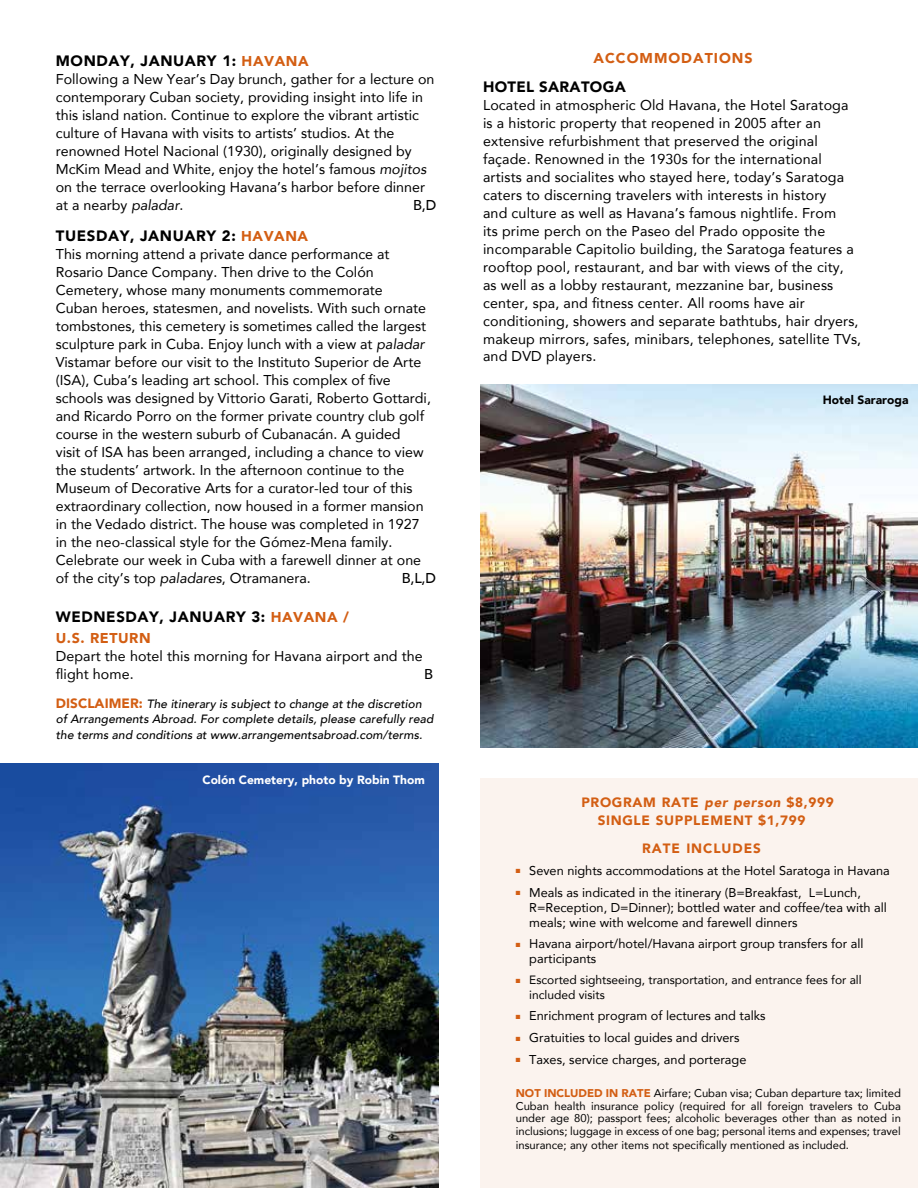
<style>
.page{position:relative;width:918px;height:1188px;background:#fff}
.page>*{position:absolute;margin:0;border:0;box-sizing:border-box;transform-origin:0 0}
.t1{font:900 15px "Avenir";letter-spacing:.04em;color:#000}
.t2{font:900 15px "Avenir";letter-spacing:.02em;color:#000}
.t3{font:14.25px/18px "Avenir";color:#000}
.t4{font:900 14.25px "Avenir";letter-spacing:.07em;color:#d35e13}
.t5{font:500 14.25px "Avenir";color:#000}
.t6{font:900 13.5px/18px "Avenir";letter-spacing:.05em;color:#d35e13}
.t7{font:900 13.5px "Avenir";letter-spacing:.07em;color:#d35e13}
.t8{font:12.75px/15px "Avenir";color:#000}
.t9{font:italic 500 12px/15px "Avenir";letter-spacing:.005em;color:#000}
.t10{font:12px/14.2px "Avenir";color:#000}
.t11{font:900 12px "Avenir";color:#fff}
.t12{font:900 12px "Avenir";color:#000}
.t13{font:11.25px/12.9px "Avenir";color:#000;text-align:justify}
.s1{font-size:14.25px;color:#d35e13}
.s2{font-style:italic}
.s3{font-weight:900;font-style:normal;font-size:13.5px;color:#d35e13}
.s4{color:#d35e13}
.s5{font-weight:900;color:#d35e13}
</style>
<div class="page">
<div style="left:481px;top:778px;width:437px;height:410px;background:#fbf2ec"></div>
<img style="left:0;top:764px;width:438px;height:424px">
<img style="left:481px;top:384px;width:437px;height:363px">
<p class="t1" style="left:56px;top:48px;width:254px">MONDAY, JANUARY 1: <span class="s1">HAVANA</span></p>
<p class="t3" style="left:56px;top:69px;width:380px">Following a New Year’s Day brunch, gather for a lecture on contemporary Cuban society, providing insight into life in this island nation. Continue to explore the vibrant artistic culture of Havana with visits to artists’ studios. At the renowned Hotel Nacional (1930), originally designed by McKim Mead and White, enjoy the hotel’s famous <span class="s2">mojitos </span>on the terrace overlooking Havana’s harbor before dinner at a nearby <span class="s2">paladar</span>.</p>
<p class="t5" style="left:413px;top:192px;width:25px">B,D</p>
<p class="t1" style="left:56px;top:223px;width:254px">TUESDAY, JANUARY 2: <span class="s1">HAVANA</span></p>
<p class="t3" style="left:56px;top:245px;width:377px">This morning attend a private dance performance at Rosario Dance Company. Then drive to the Colón Cemetery, whose many monuments commemorate<br>Cuban heroes, statesmen, and novelists. With such ornate tombstones, this cemetery is sometimes called the largest sculpture park in Cuba. Enjoy lunch with a view at <span class="s2">paladar </span>Vistamar before our visit to the Instituto Superior de Arte (ISA), Cuba’s leading art school. This complex of five schools was designed by Vittorio Garati, Roberto Gottardi, and Ricardo Porro on the former private country club golf course in the western suburb of Cubanacán. A guided<br>visit of ISA has been arranged, including a chance to view the students’ artwork. In the afternoon continue to the Museum of Decorative Arts for a curator-led tour of this extraordinary collection, now housed in a former mansion in the Vedado district. The house was completed in 1927 in the neo-classical style for the Gómez-Mena family.<br>Celebrate our week in Cuba with a farewell dinner at one of the city’s top <span class="s2">paladares</span>, Otramanera.</p>
<p class="t5" style="left:402px;top:566px;width:36px">B,L,D</p>
<p class="t1" style="left:56px;top:604px;width:295px">WEDNESDAY, JANUARY 3: <span class="s1">HAVANA /</span></p>
<p class="t4" style="left:56px;top:626px;width:96px">U.S. RETURN</p>
<p class="t3" style="left:56px;top:647px;width:368px">Depart the hotel this morning for Havana airport and the flight home.</p>
<p class="t5" style="left:424px;top:662px;width:10px">B</p>
<p class="t9" style="left:56px;top:696px;width:379px"><span class="s3">DISCLAIMER:</span> The itinerary is subject to change at the discretion of Arrangements Abroad. For complete details, please carefully read</p>
<p class="t9" style="left:56px;top:728px;width:368px">the terms and conditions at www.arrangementsabroad.com/terms.</p>
<p class="t11" style="left:202px;top:770px;width:224px">Colón Cemetery, photo by Robin Thom</p>
<p class="t4" style="left:594px;top:46px;width:161px">ACCOMMODATIONS</p>
<p class="t2" style="left:483px;top:73px;width:144px">HOTEL SARATOGA</p>
<p class="t3" style="left:483px;top:95px;width:380px">Located in atmospheric Old Havana, the Hotel Saratoga is a historic property that reopened in 2005 after an extensive refurbishment that preserved the original façade. Renowned in the 1930s for the international artists and socialites who stayed here, today’s Saratoga caters to discerning travelers with interests in history<br>and culture as well as Havana’s famous nightlife. From<br>its prime perch on the Paseo del Prado opposite the incomparable Capitolio building, the Saratoga features a rooftop pool, restaurant, and bar with views of the city,<br>as well as a lobby restaurant, mezzanine bar, business center, spa, and fitness center. All rooms have air conditioning, showers and separate bathtubs, hair dryers, makeup mirrors, safes, minibars, telephones, satellite TVs, and DVD players.</p>
<p class="t12" style="left:823px;top:390px;width:87px">Hotel Sararoga</p>
<p class="t6" style="left:598px;top:793px;width:238px;text-indent:-16px">PROGRAM RATE <span class="s2">per person</span> $8,999<br>SINGLE SUPPLEMENT $1,799</p>
<p class="t7" style="left:642px;top:837px;width:120px">RATE INCLUDES</p>
<p class="t8" style="left:516px;top:863px;width:376px"><span class="s4">■</span> Seven nights accommodations at the Hotel Saratoga in Havana</p>
<p class="t8" style="left:529px;top:884px;width:359px;text-indent:-14px"><span class="s4">■</span> Meals as indicated in the itinerary (B=Breakfast, L=Lunch,<br>R=Reception, D=Dinner); bottled water and coffee/tea with all meals; wine with welcome and farewell dinners</p>
<p class="t8" style="left:529px;top:936px;width:336px;text-indent:-14px"><span class="s4">■</span> Havana airport/hotel/Havana airport group transfers for all participants</p>
<p class="t10" style="left:529px;top:973px;width:334px;text-indent:-13px"><span class="s4">■</span> Escorted sightseeing, transportation, and entrance fees for all included visits</p>
<p class="t8" style="left:516px;top:1008px;width:251px"><span class="s4">■</span> Enrichment program of lectures and talks</p>
<p class="t8" style="left:516px;top:1030px;width:225px"><span class="s4">■</span> Gratuities to local guides and drivers</p>
<p class="t8" style="left:516px;top:1052px;width:232px"><span class="s4">■</span> Taxes, service charges, and porterage</p>
<p class="t13" style="left:516px;top:1086px;width:387px"><span class="s5">NOT INCLUDED IN RATE</span> Airfare; Cuban visa; Cuban departure tax; limited Cuban health insurance policy (required for all foreign travelers to Cuba under age 80); passport fees; alcoholic beverages other than as noted in inclusions; luggage in excess of one bag; personal items and expenses; travel insurance; any other items not specifically mentioned as included.</p>
</div>
